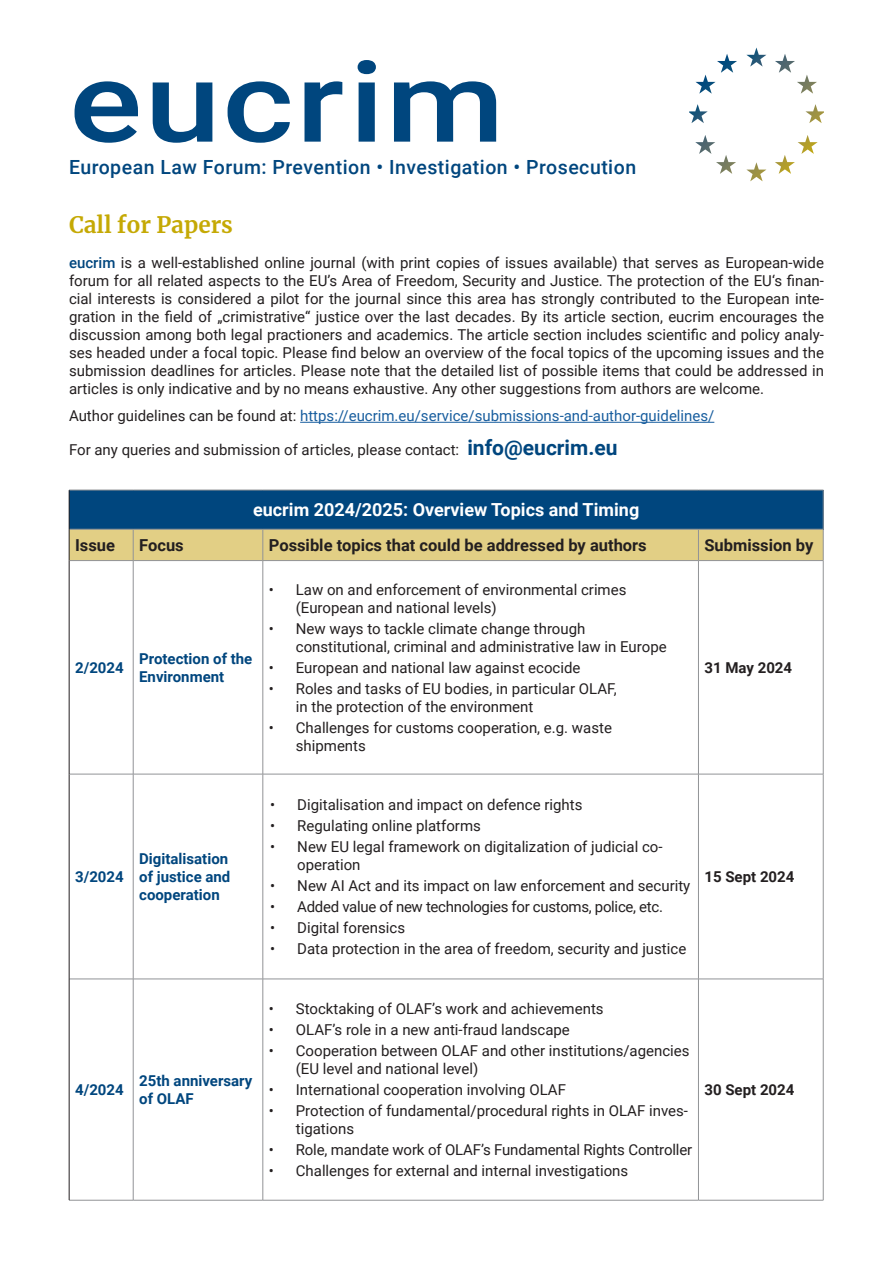
<style>
.page{position:relative;width:893px;height:1263px;background:#fff}
.page>*{position:absolute;margin:0;border:0;box-sizing:border-box;transform-origin:0 0}
.t1{font:500 111.9px "Roboto";letter-spacing:.02em;color:#00467e;scale:1.22 1}
.t2{font:700 22.5px "Merriweather";color:#c5a904}
.t3{font:500 19.5px "Roboto";letter-spacing:.025em;color:#00467e}
.t4{font:700 18px "Roboto";color:#fff}
.t5{font:700 16.5px "Roboto";color:#231f20}
.t6{font:15px/18px "Roboto";color:#231f20}
.t7{font:700 15px/18px "Roboto";color:#00467e}
.t8{font:15px "Roboto";color:#175d9e}
.t9{font:15px "Roboto";letter-spacing:-.02em;color:#231f20}
.t10{font:700 15px "Roboto";color:#231f20}
.s1{font-weight:500;color:#00467e}
.s2{color:#231f20}
.s3{font-weight:700;font-size:21px;color:#00467e}
</style>
<div class="page">
<svg style="left:689px;top:48px;width:135px;height:133px"></svg>
<hr style="left:300px;top:422px;width:414px;height:1px;background:#175d9e">
<div style="left:69px;top:490px;width:754px;height:39px;background:#00467e"></div>
<div style="left:70px;top:530px;width:753px;height:30px;background:#e2cf85"></div>
<hr style="left:69px;top:490px;width:64px;height:1px;background:#919396">
<hr style="left:133px;top:490px;width:130px;height:1px;background:#919396">
<hr style="left:263px;top:490px;width:435px;height:1px;background:#919396">
<hr style="left:698px;top:490px;width:125px;height:1px;background:#919396">
<hr style="left:823px;top:490px;width:1px;height:39px;background:#919396">
<hr style="left:69px;top:529px;width:64px;height:1px;background:#919396">
<hr style="left:133px;top:529px;width:130px;height:1px;background:#919396">
<hr style="left:133px;top:529px;width:1px;height:31px;background:#919396">
<hr style="left:263px;top:529px;width:435px;height:1px;background:#919396">
<hr style="left:263px;top:529px;width:1px;height:31px;background:#919396">
<hr style="left:698px;top:529px;width:125px;height:1px;background:#919396">
<hr style="left:698px;top:529px;width:1px;height:31px;background:#919396">
<hr style="left:823px;top:529px;width:1px;height:31px;background:#919396">
<hr style="left:133px;top:774px;width:1px;height:205px;background:#919396">
<hr style="left:263px;top:774px;width:1px;height:205px;background:#919396">
<hr style="left:698px;top:774px;width:1px;height:205px;background:#919396">
<hr style="left:823px;top:774px;width:1px;height:205px;background:#919396">
<hr style="left:69px;top:979px;width:64px;height:1px;background:#919396">
<hr style="left:133px;top:979px;width:130px;height:1px;background:#919396">
<hr style="left:133px;top:979px;width:1px;height:221px;background:#919396">
<hr style="left:263px;top:979px;width:435px;height:1px;background:#919396">
<hr style="left:263px;top:979px;width:1px;height:221px;background:#919396">
<hr style="left:698px;top:979px;width:125px;height:1px;background:#919396">
<hr style="left:698px;top:979px;width:1px;height:221px;background:#919396">
<hr style="left:823px;top:979px;width:1px;height:221px;background:#919396">
<hr style="left:69px;top:1200px;width:64px;height:1px;background:#919396">
<hr style="left:133px;top:1200px;width:130px;height:1px;background:#919396">
<hr style="left:263px;top:1200px;width:435px;height:1px;background:#919396">
<hr style="left:698px;top:1200px;width:125px;height:1px;background:#919396">
<hr style="left:69px;top:490px;width:1px;height:39px;background:#231f20">
<hr style="left:69px;top:529px;width:1px;height:32px;background:#231f20">
<hr style="left:69px;top:774px;width:1px;height:205px;background:#231f20">
<hr style="left:69px;top:979px;width:1px;height:221px;background:#231f20">
<hr style="left:69px;top:560px;width:64px;height:1px;background:#919396">
<hr style="left:133px;top:560px;width:130px;height:1px;background:#919396">
<hr style="left:133px;top:561px;width:1px;height:213px;background:#919396">
<hr style="left:263px;top:560px;width:435px;height:1px;background:#919396">
<hr style="left:263px;top:561px;width:1px;height:213px;background:#919396">
<hr style="left:698px;top:560px;width:125px;height:1px;background:#919396">
<hr style="left:698px;top:561px;width:1px;height:213px;background:#919396">
<hr style="left:823px;top:561px;width:1px;height:213px;background:#919396">
<hr style="left:69px;top:774px;width:64px;height:1px;background:#919396">
<hr style="left:133px;top:774px;width:130px;height:1px;background:#919396">
<hr style="left:263px;top:774px;width:435px;height:1px;background:#919396">
<hr style="left:698px;top:774px;width:125px;height:1px;background:#919396">
<hr style="left:69px;top:561px;width:1px;height:213px;background:#231f20">
<h1 class="t1" style="left:69px;top:23px;width:358px">eucrim</h1>
<h3 class="t3" style="left:69px;top:153px;width:569px">European Law Forum: Prevention • Investigation • Prosecution</h3>
<h2 class="t2" style="left:69px;top:209px;width:165px">Call for Papers</h2>
<p class="t6" style="left:69px;top:253px;width:756px;text-align:justify"><span class="s1">eucrim</span> is a well-established online journal (with print copies of issues available) that serves as European-wide forum for all related aspects to the EU’s Area of Freedom, Security and Justice. The protection of the EU‘s finan&shy;cial interests is considered a pilot for the journal since this area has strongly contributed to the European inte&shy;gration in the field of „crimistrative“ justice over the last decades. By its article section, eucrim encourages the discussion among both legal practioners and academics. The article section includes scientific and policy analy&shy;ses headed under a focal topic. Please find below an overview of the focal topics of the upcoming issues and the submission deadlines for articles. Please note that the detailed list of possible items that could be addressed in articles is only indicative and by no means exhaustive. Any other suggestions from authors are welcome.</p>
<p class="t8" style="left:69px;top:405px;width:647px"><span class="s2">Author guidelines can be found at:</span> https://eucrim.eu/service/submissions-and-author-guidelines/</p>
<p class="t6" style="left:69px;top:440px;width:550px">For any queries and submission of articles, please contact: <span class="s3">info@eucrim.eu</span></p>
<p class="t4" style="left:253px;top:497px;width:388px">eucrim 2024/2025: Overview Topics and Timing</p>
<p class="t5" style="left:75px;top:534px;width:41px">Issue</p>
<p class="t5" style="left:139px;top:534px;width:46px">Focus</p>
<p class="t5" style="left:269px;top:534px;width:379px">Possible topics that could be addressed by authors</p>
<p class="t5" style="left:704px;top:534px;width:110px">Submission by</p>
<p class="t7" style="left:75px;top:658px;width:50px">2/2024</p>
<p class="t7" style="left:139px;top:649px;width:115px">Protection of the<br>Environment</p>
<p class="t6" style="left:296px;top:580px;width:332px;text-indent:-27px">• Law on and enforcement of environmental crimes (European and national levels)</p>
<p class="t6" style="left:296px;top:619px;width:372px;text-indent:-27px">• New ways to tackle climate change through constitutional, criminal and administrative law in Europe</p>
<p class="t6" style="left:269px;top:658px;width:313px">• European and national law against ecocide</p>
<p class="t6" style="left:296px;top:679px;width:322px;text-indent:-27px">• Roles and tasks of EU bodies, in particular OLAF, in the protection of the environment</p>
<p class="t6" style="left:296px;top:718px;width:318px;text-indent:-27px">• Challenges for customs cooperation, e.g. waste shipments</p>
<p class="t10" style="left:704px;top:657px;width:89px">31 May 2024</p>
<p class="t7" style="left:75px;top:867px;width:50px">3/2024</p>
<p class="t7" style="left:139px;top:849px;width:93px">Digitalisation of justice and cooperation</p>
<p class="t6" style="left:270px;top:795px;width:314px">• Digitalisation and impact on defence rights</p>
<p class="t6" style="left:270px;top:816px;width:212px">• Regulating online platforms</p>
<p class="t6" style="left:297px;top:837px;width:367px;text-indent:-27px">• New EU legal framework on digitalization of judicial co&shy;operation</p>
<p class="t6" style="left:270px;top:876px;width:422px">• New AI Act and its impact on law enforcement and security</p>
<p class="t9" style="left:270px;top:896px;width:394px">• Added value of new technologies for customs, police, etc.</p>
<p class="t6" style="left:270px;top:918px;width:136px">• Digital forensics</p>
<p class="t6" style="left:270px;top:939px;width:417px">• Data protection in the area of freedom, security and justice</p>
<p class="t10" style="left:704px;top:866px;width:91px">15 Sept 2024</p>
<p class="t7" style="left:75px;top:1080px;width:50px">4/2024</p>
<p class="t7" style="left:139px;top:1071px;width:115px">25th anniversary of OLAF</p>
<p class="t6" style="left:269px;top:999px;width:336px">• Stocktaking of OLAF’s work and achievements</p>
<p class="t6" style="left:269px;top:1020px;width:303px">• OLAF’s role in a new anti-fraud landscape</p>
<p class="t6" style="left:296px;top:1041px;width:395px;text-indent:-27px">• Cooperation between OLAF and other institutions/agencies (EU level and national level)</p>
<p class="t6" style="left:269px;top:1080px;width:299px">• International cooperation involving OLAF</p>
<p class="t6" style="left:296px;top:1101px;width:394px;text-indent:-27px">• Protection of fundamental/procedural rights in OLAF inves&shy;tigations</p>
<p class="t6" style="left:269px;top:1140px;width:425px">• Role, mandate work of OLAF’s Fundamental Rights Controller</p>
<p class="t6" style="left:269px;top:1161px;width:361px">• Challenges for external and internal investigations</p>
<p class="t10" style="left:704px;top:1079px;width:91px">30 Sept 2024</p>
</div>
